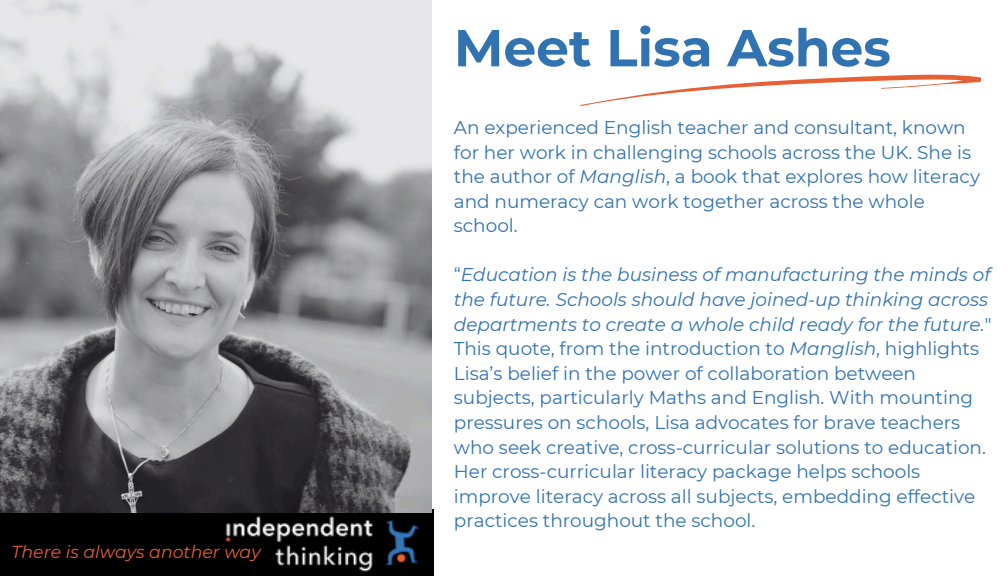
<style>
.page{position:relative;width:1008px;height:576px;background:#fff}
.page>*{position:absolute;margin:0;border:0;box-sizing:border-box;transform-origin:0 0}
.t1{font:700 52px "Montserrat";color:#3172b0}
.t2{font:18.4px/24.4px "Montserrat";color:#3172b0}
.t3{font:italic 18.4px/24.4px "Montserrat";color:#3172b0}
.t4{font:italic 17.2px "Montserrat";color:#e75f35}
.s1{font-style:italic}
.s2{font-style:normal}
</style>
<div class="page">
<div style="left:0;top:509px;width:433px;height:67px;background:#000"></div>
<img style="left:0;top:0;width:432px;height:513px">
<img style="left:216px;top:512px;width:213px;height:60px">
<svg style="left:579px;top:74px;width:402px;height:32px"></svg>
<p class="t4" style="left:12px;top:542px;width:251px">There is always another way</p>
<p class="t1" style="left:454px;top:16px;width:438px">Meet Lisa Ashes</p>
<p class="t2" style="left:454px;top:115px;width:528px">An experienced English teacher and consultant, known for her work in challenging schools across the UK. She is the author of <span class="s1">Manglish</span>, a book that explores how literacy and numeracy can work together across the whole school.</p>
<p class="t3" style="left:454px;top:263px;width:539px"><span class="s2">“</span>Education is the business of manufacturing the minds of the future. Schools should have joined-up thinking across departments to create a whole child ready for the future.<span class="s2">"</span></p>
<p class="t2" style="left:454px;top:336px;width:534px">This quote, from the introduction to <span class="s1">Manglish</span>, highlights Lisa’s belief in the power of collaboration between subjects, particularly Maths and English. With mounting pressures on schools, Lisa advocates for brave teachers who seek creative, cross-curricular solutions to education.</p>
<h1 class="t2" style="left:454px;top:459px;width:523px">Her cross-curricular literacy package helps schools improve literacy across all subjects, embedding effective practices throughout the school.</h1>
</div>
